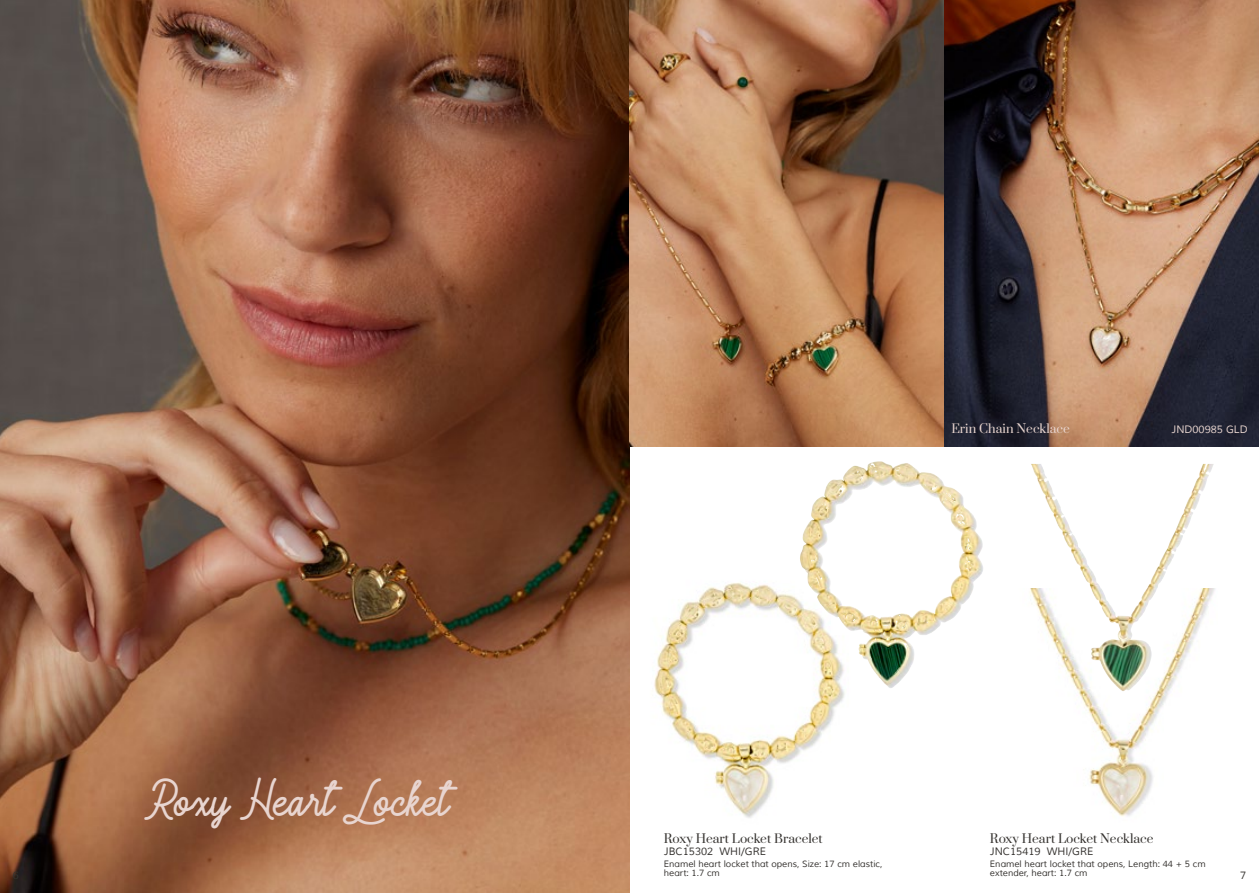
<style>
.page{position:relative;width:1259px;height:893px;background:#fff}
.page>*{position:absolute;margin:0;border:0;box-sizing:border-box;transform-origin:0 0}
.t1{font:100 36px "Majestic Romance";color:#e8d5d0}
.t2{font:12px "Prata";color:#35322f}
.t3{font:12px "Prata";color:#e9d6d0}
.t4{font:10.5px "Muli";color:#35322f}
.t5{font:10.5px "Muli";color:#e9d6d0}
.t6{font:9px/9px "Muli";color:#35322f}
</style>
<div class="page">
<img style="left:1030px;top:588px;width:185px;height:229px">
<img style="left:0;top:0;width:629px;height:893px">
<img style="left:629px;top:0;width:630px;height:446px">
<img style="left:654px;top:582px;width:191px;height:236px">
<img style="left:799px;top:463px;width:152px;height:225px">
<img style="left:1061px;top:464px;width:146px;height:153px">
<h1 class="t1" style="left:145px;top:769px;width:306px">Roxy Heart Locket</h1>
<h2 class="t3" style="left:951px;top:419px;width:120px">Erin Chain Necklace</h2>
<p class="t5" style="left:1171px;top:423px;width:77px">JND00985 GLD</p>
<h2 class="t2" style="left:664px;top:828px;width:160px">Roxy Heart Locket Bracelet</h2>
<p class="t4" style="left:664px;top:845px;width:104px">JBC15302 WHI/GRE</p>
<p class="t6" style="left:664px;top:859px;width:220px">Enamel heart locket that opens, Size: 17 cm elastic, heart: 1.7 cm</p>
<h2 class="t2" style="left:990px;top:828px;width:165px">Roxy Heart Locket Necklace</h2>
<p class="t4" style="left:990px;top:845px;width:105px">JNC15419 WHI/GRE</p>
<p class="t6" style="left:990px;top:859px;width:217px">Enamel heart locket that opens, Length: 44 + 5 cm extender, heart: 1.7 cm</p>
<p class="t4" style="left:13px;top:869px;width:8px">6</p>
<p class="t4" style="left:1240px;top:869px;width:8px">7</p>
</div>
